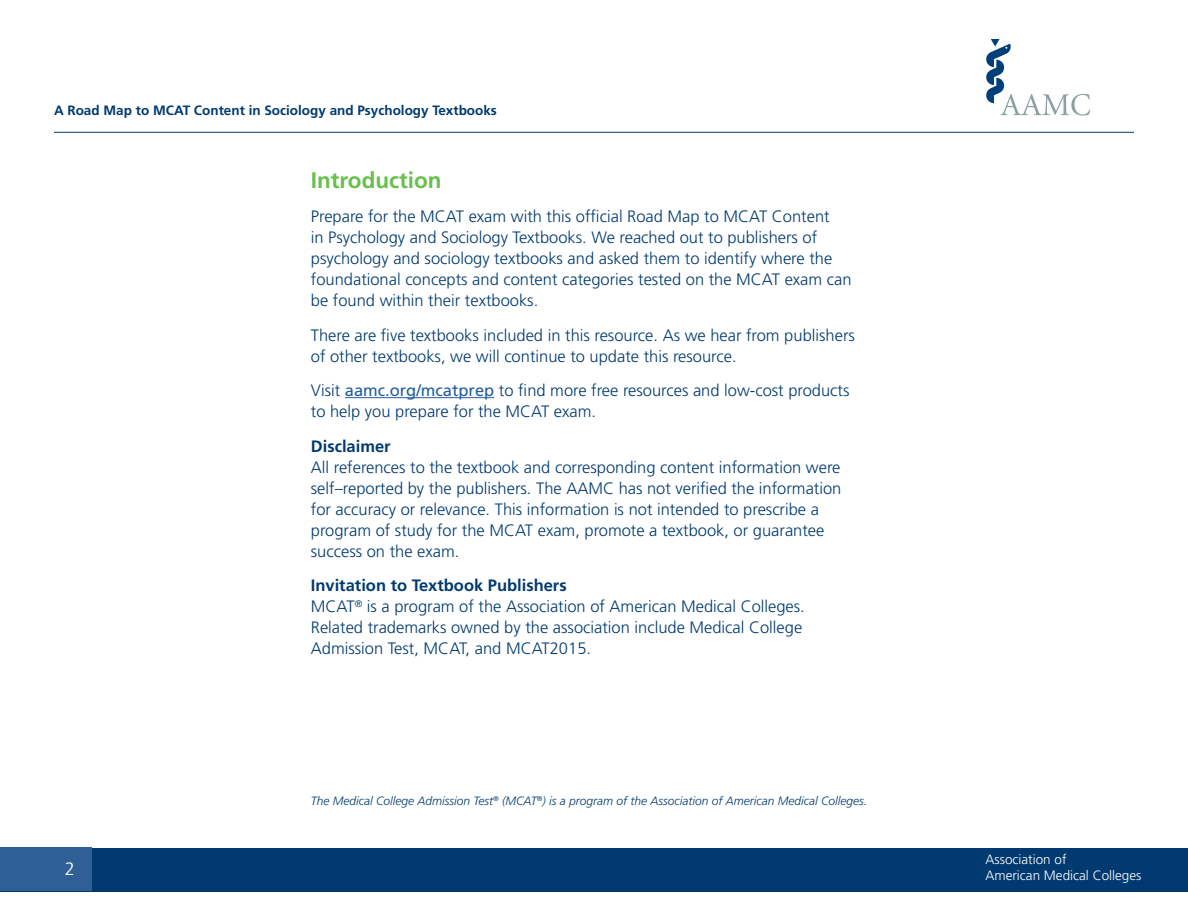
<style>
.page{position:relative;width:1188px;height:918px;background:#fff}
.page>*{position:absolute;margin:0;border:0;box-sizing:border-box;transform-origin:0 0}
.t1{font:700 22.5px "Frutiger";color:#68bf4b}
.t2{font:300 18px "Frutiger";color:#fff}
.t3{font:300 16.5px/21px "Frutiger";color:#003a70}
.t4{font:700 16.5px "Frutiger";color:#003a70}
.t5{font:700 13.5px "Frutiger";color:#003a70}
.t6{font:300 13.5px/16.2px "Frutiger";color:#fff}
.t7{font:italic 300 12px "Frutiger";color:#003a70}
.s1{font-weight:400;color:#215e9e}
.s2{font-weight:700}
</style>
<div class="page">
<svg style="left:986px;top:39px;width:104px;height:77px"></svg>
<hr style="left:54px;top:132px;width:1080px;height:1px;background:#003a70">
<div style="left:0;top:848px;width:1188px;height:44px;background:#003a70"></div>
<div style="left:0;top:848px;width:92px;height:43px;background:#2e6095"></div>
<hr style="left:345px;top:397px;width:149px;height:1px;background:#215e9e">
<p class="t5" style="left:54px;top:102px;width:444px">A Road Map to MCAT Content in Sociology and Psychology Textbooks</p>
<h1 class="t1" style="left:311px;top:166px;width:132px">Introduction</h1>
<p class="t3" style="left:311px;top:206px;width:542px">Prepare for the MCAT exam with this official Road Map to MCAT Content<br>in Psychology and Sociology Textbooks. We reached out to publishers of psychology and sociology textbooks and asked them to identify where the foundational concepts and content categories tested on the MCAT exam can be found within their textbooks.</p>
<p class="t3" style="left:311px;top:325px;width:546px">There are five textbooks included in this resource. As we hear from publishers of other textbooks, we will continue to update this resource.</p>
<p class="t3" style="left:311px;top:380px;width:540px">Visit <span class="s1">aamc.org/mcatprep</span> to find more free resources and low-cost products to help you prepare for the MCAT exam.</p>
<p class="t4" style="left:311px;top:436px;width:81px">Disclaimer</p>
<p class="t3" style="left:311px;top:457px;width:532px">All references to the textbook and corresponding content information were self–reported by the publishers. The AAMC has not verified the information for accuracy or relevance. This information is not intended to prescribe a program of study for the MCAT exam, promote a textbook, or guarantee success on the exam.</p>
<p class="t3" style="left:311px;top:575px;width:496px"><span class="s2">Invitation to Textbook Publishers<br></span>MCAT<sup>®</sup> is a program of the Association of American Medical Colleges.<br>Related trademarks owned by the association include Medical College Admission Test, MCAT, and MCAT2015.</p>
<p class="t2" style="left:65px;top:859px;width:12px">2</p>
<p class="t7" style="left:311px;top:794px;width:558px">The Medical College Admission Test<sup>®</sup> (MCAT<sup>®</sup>) is a program of the Association of American Medical Colleges.</p>
<p class="t6" style="left:986px;top:852px;width:158px">Association of<br>American Medical Colleges</p>
</div>
